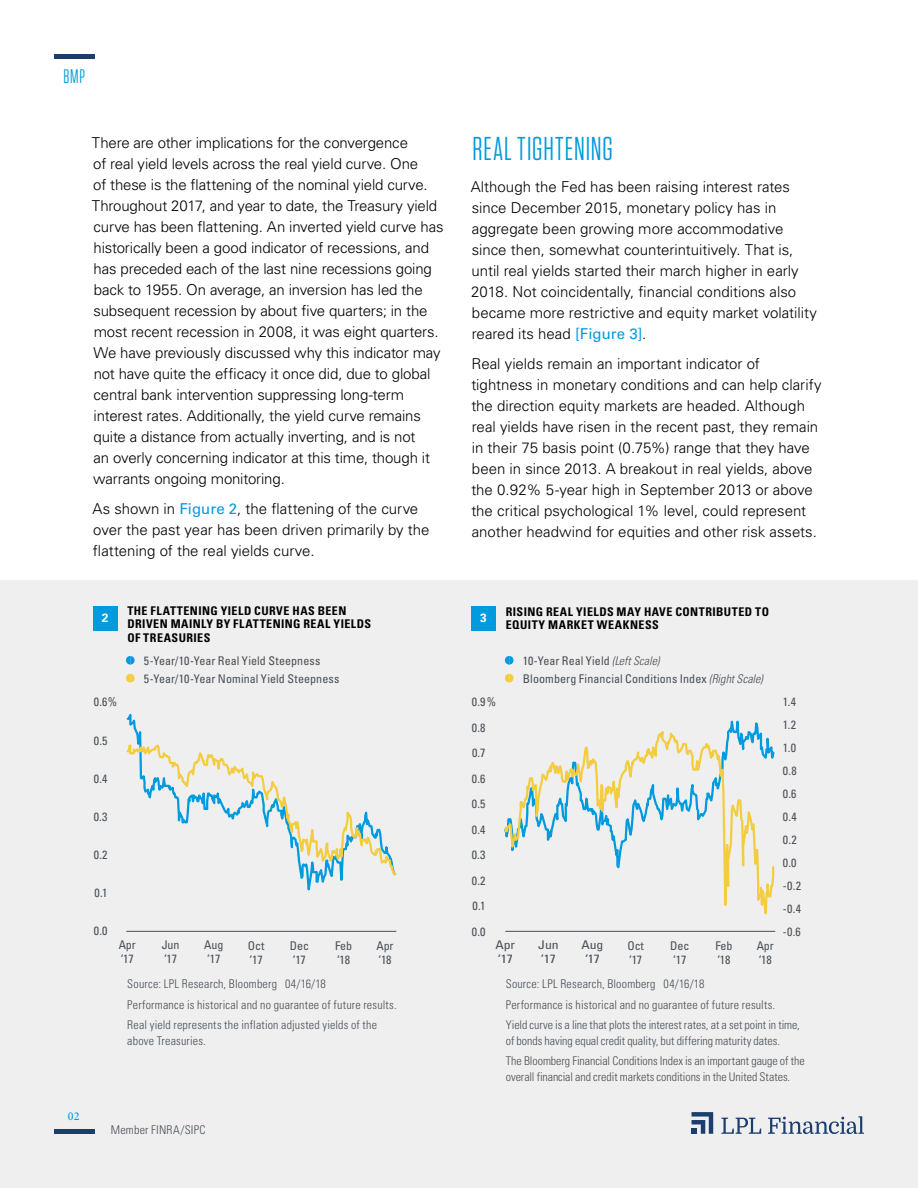
<style>
.page{position:relative;width:918px;height:1188px;background:#fff}
.page>*{position:absolute;margin:0;border:0;box-sizing:border-box;transform-origin:0 0}
.t1{font:33px "Tungsten Narrow";letter-spacing:.03em;color:#009ade}
.t2{font:19.5px "Tungsten Narrow";color:#009ade}
.t3{font:300 15px/21px "Univers LT Std";letter-spacing:-.005em;color:#000}
.t4{font:300 condensed 12px/20.4px "Univers LT Std";letter-spacing:.005em;color:#484f55}
.t5{font:condensed 12px/14.4px "Univers LT Std";color:#484f55}
.t6{font:700 condensed 12px/13.5px "Univers LT Std";letter-spacing:.04em;color:#000}
.t7{font:condensed 12px/23px "Univers LT Std";color:#4d4f55}
.t8{font:condensed 12px/14.4px "Univers LT Std";color:#484f55;scale:1.14 1}
.t9{font:500 12px "Minion Pro";color:#009ade}
.t10{font:700 12px "Univers LT Std";color:#fff}
.s1{font-weight:400;color:#009ade}
.s2{font-weight:300;font-style:italic}
</style>
<div class="page">
<div style="left:0;top:1068px;width:918px;height:120px;background:#efeff0"></div>
<hr style="left:54px;top:1130px;width:40px;height:4px;background:#1b3e6f">
<svg style="left:692px;top:1112px;width:21px;height:22px"></svg>
<svg style="left:721px;top:1118px;width:40px;height:16px"></svg>
<svg style="left:768px;top:1116px;width:96px;height:18px"></svg>
<hr style="left:54px;top:54px;width:40px;height:4px;background:#1b3e6f">
<div style="left:0;top:580px;width:918px;height:514px;background:#efeff0"></div>
<div style="left:93px;top:606px;width:24px;height:24px;background:#009ade"></div>
<div style="left:471px;top:606px;width:25px;height:24px;background:#009ade"></div>
<svg style="left:126px;top:739px;width:271px;height:140px"></svg>
<hr style="left:126px;top:931px;width:270px;height:1px;background:#4d4f55">
<svg style="left:126px;top:656px;width:9px;height:9px"></svg>
<svg style="left:126px;top:674px;width:9px;height:8px"></svg>
<svg style="left:504px;top:660px;width:271px;height:271px"></svg>
<hr style="left:505px;top:931px;width:270px;height:1px;background:#4d4f55">
<svg style="left:505px;top:656px;width:9px;height:9px"></svg>
<svg style="left:505px;top:674px;width:9px;height:8px"></svg>
<h2 class="t2" style="left:63px;top:67px;width:23px">BMP</h2>
<p class="t3" style="left:92px;top:132px;width:353px">There are other implications for the convergence<br>of real yield levels across the real yield curve. One<br>of these is the flattening of the nominal yield curve.<br>Throughout 2017, and year to date, the Treasury yield curve has been flattening. An inverted yield curve has historically been a good indicator of recessions, and has preceded each of the last nine recessions going back to 1955. On average, an inversion has led the subsequent recession by about five quarters; in the most recent recession in 2008, it was eight quarters.<br>We have previously discussed why this indicator may not have quite the efficacy it once did, due to global central bank intervention suppressing long-term interest rates. Additionally, the yield curve remains quite a distance from actually inverting, and is not<br>an overly concerning indicator at this time, though it warrants ongoing monitoring.</p>
<p class="t3" style="left:92px;top:498px;width:339px">As shown in <span class="s1">Figure 2</span>, the flattening of the curve over the past year has been driven primarily by the flattening of the real yields curve.</p>
<h1 class="t1" style="left:473px;top:133px;width:142px">REAL TIGHTENING</h1>
<p class="t3" style="left:471px;top:176px;width:348px">Although the Fed has been raising interest rates since December 2015, monetary policy has in aggregate been growing more accommodative since then, somewhat counterintuitively. That is, until real yields started their march higher in early 2018. Not coincidentally, financial conditions also became more restrictive and equity market volatility reared its head <span class="s1">[Figure 3]</span>.</p>
<p class="t3" style="left:471px;top:353px;width:352px">Real yields remain an important indicator of tightness in monetary conditions and can help clarify the direction equity markets are headed. Although real yields have risen in the recent past, they remain in their 75 basis point (0.75%) range that they have been in since 2013. A breakout in real yields, above the 0.92% 5-year high in September 2013 or above the critical psychological 1% level, could represent another headwind for equities and other risk assets.</p>
<p class="t10" style="left:102px;top:611px;width:8px">2</p>
<p class="t6" style="left:127px;top:604px;width:245px">THE FLATTENING YIELD CURVE HAS BEEN<br>DRIVEN MAINLY BY FLATTENING REAL YIELDS<br>OF TREASURIES</p>
<p class="t10" style="left:480px;top:611px;width:8px">3</p>
<p class="t6" style="left:506px;top:605px;width:265px">RISING REAL YIELDS MAY HAVE CONTRIBUTED TO<br>EQUITY MARKET WEAKNESS</p>
<p class="t5" style="left:94px;top:695px;width:25px">0.6%</p>
<p class="t5" style="left:94px;top:733px;width:15px">0.5</p>
<p class="t5" style="left:94px;top:771px;width:15px">0.4</p>
<p class="t5" style="left:94px;top:809px;width:15px">0.3</p>
<p class="t5" style="left:94px;top:847px;width:15px">0.2</p>
<p class="t5" style="left:95px;top:885px;width:14px">0.1</p>
<p class="t5" style="left:94px;top:923px;width:15px">0.0</p>
<p class="t5" style="left:119px;top:937px;width:19px">Apr ‘17</p>
<p class="t5" style="left:144px;top:651px;width:197px;line-height:17.9px">5-Year/10-Year Real Yield Steepness<br>5-Year/10-Year Nominal Yield Steepness</p>
<p class="t5" style="left:162px;top:937px;width:19px">Jun ‘17</p>
<p class="t5" style="left:204px;top:937px;width:21px">Aug ‘17</p>
<p class="t5" style="left:248px;top:938px;width:18px">Oct ‘17</p>
<p class="t5" style="left:290px;top:938px;width:21px">Dec ‘17</p>
<p class="t5" style="left:335px;top:938px;width:19px">Feb ‘18</p>
<p class="t5" style="left:377px;top:938px;width:19px">Apr ‘18</p>
<p class="t4" style="left:127px;top:974px;width:271px">Source: LPL Research, Bloomberg 04/16/18<br>Performance is historical and no guarantee of future results.<br>Real yield represents the inflation adjusted yields of the</p>
<p class="t4" style="left:127px;top:1030px;width:80px">above Treasuries.</p>
<p class="t9" style="left:68px;top:1108px;width:13px">02</p>
<p class="t4" style="left:111px;top:1119px;width:96px">Member FINRA/SIPC</p>
<p class="t5" style="left:472px;top:689px;width:26px;line-height:25.5px">0.9%<br>0.8<br>0.7<br>0.6<br>0.5<br>0.4<br>0.3<br>0.2<br>0.1<br>0.0</p>
<p class="t8" style="left:496px;top:937px;width:19px">Apr ‘17</p>
<p class="t5" style="left:523px;top:651px;width:241px;line-height:17.9px">10-Year Real Yield <span class="s2">(Left Scale)<br></span>Bloomberg Financial Conditions Index <span class="s2">(Right Scale)</span></p>
<p class="t8" style="left:538px;top:937px;width:19px">Jun ‘17</p>
<p class="t8" style="left:582px;top:937px;width:21px">Aug ‘17</p>
<p class="t5" style="left:627px;top:938px;width:18px">Oct ‘17</p>
<p class="t5" style="left:670px;top:938px;width:21px">Dec ‘17</p>
<p class="t5" style="left:715px;top:938px;width:19px">Feb ‘18</p>
<p class="t5" style="left:757px;top:938px;width:19px">Apr ‘18</p>
<p class="t7" style="left:783px;top:691px;width:20px">1.4<br>1.2<br>1.0<br>0.8<br>0.6<br>0.4<br>0.2<br>0.0 -0.2 -0.4 -0.6</p>
<p class="t4" style="left:506px;top:974px;width:296px">Source: LPL Research, Bloomberg 04/16/18<br>Performance is historical and no guarantee of future results.<br>Yield curve is a line that plots the interest rates, at a set point in time,</p>
<p class="t4" style="left:506px;top:1030px;width:300px">of bonds having equal credit quality, but differing maturity dates.<br>The Bloomberg Financial Conditions Index is an important gauge of the</p>
<p class="t4" style="left:506px;top:1067px;width:286px">overall financial and credit markets conditions in the United States.</p>
</div>
